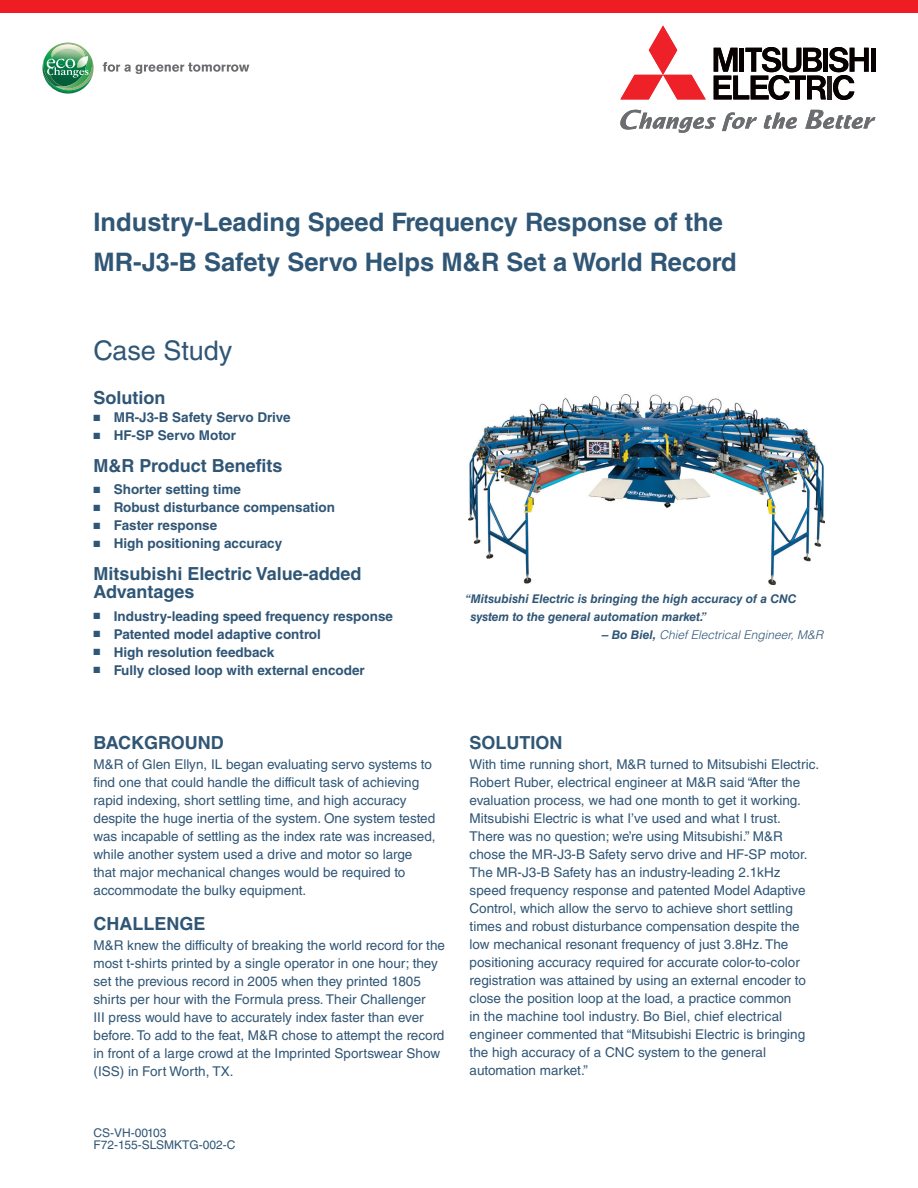
<style>
.page{position:relative;width:918px;height:1188px;background:#fff}
.page>*{position:absolute;margin:0;border:0;box-sizing:border-box;transform-origin:0 0}
.t1{font:27px "Helvetica LT Std";color:#305676}
._01_Heading_1_Produc{font:700 25.5px/40.5px "Helvetica LT Std";color:#305676}
._01_Heading_3_PMS_29{font:700 18px/18px "Helvetica LT Std";color:#305676}
._01_Heading_Secondar{font:700 18px "Helvetica LT Std";color:#305676}
._02_Body{font:13.5px/18px "Helvetica LT Std";color:#305676}
.t2{font:700 13.5px "Helvetica LT Std";color:#305676}
._03_Quote_Text{font:italic 700 12px/18px "Helvetica LT Std";color:#305676}
._03_Quote_Author_Pub{font:italic 300 12px "Helvetica LT Std";color:#305676}
._04_Address_Footer{font:12px "Helvetica LT Std";color:#305676}
.s1{font-weight:700}
</style>
<div class="page">
<div style="left:0;top:0;width:918px;height:13px;background:#ee1d23"></div>
<img style="left:468px;top:394px;width:356px;height:191px">
<svg style="left:103px;top:62px;width:146px;height:12px"></svg>
<svg style="left:43px;top:43px;width:51px;height:51px"></svg>
<svg style="left:805px;top:110px;width:70px;height:19px"></svg>
<svg style="left:764px;top:113px;width:33px;height:16px"></svg>
<svg style="left:722px;top:112px;width:35px;height:19px"></svg>
<svg style="left:620px;top:110px;width:96px;height:23px"></svg>
<hr style="left:871px;top:48px;width:4px;height:24px;background:#080101">
<svg style="left:714px;top:47px;width:155px;height:53px"></svg>
<svg style="left:620px;top:26px;width:86px;height:73px"></svg>
<p class="_01_Heading_1_Produc" style="left:94px;top:201px;width:645px">Industry-Leading Speed Frequency Response of the<br>MR-J3-B Safety Servo Helps M&amp;R Set a World Record</p>
<h1 class="t1" style="left:94px;top:334px;width:140px">Case Study</h1>
<p class="_01_Heading_3_PMS_29" style="left:94px;top:388px;width:73px">Solution</p>
<p class="t2" style="left:94px;top:409px;width:199px">■ MR-J3-B Safety Servo Drive</p>
<p class="t2" style="left:94px;top:427px;width:144px">■ HF-SP Servo Motor</p>
<p class="_01_Heading_3_PMS_29" style="left:94px;top:456px;width:190px">M&amp;R Product Benefits</p>
<p class="t2" style="left:94px;top:481px;width:149px">■ Shorter setting time</p>
<p class="t2" style="left:94px;top:499px;width:243px">■ Robust disturbance compensation</p>
<p class="t2" style="left:94px;top:517px;width:125px">■ Faster response</p>
<p class="t2" style="left:94px;top:535px;width:190px">■ High positioning accuracy</p>
<p class="_01_Heading_3_PMS_29" style="left:94px;top:564px;width:270px">Mitsubishi Electric Value-added<br>Advantages</p>
<p class="t2" style="left:94px;top:608px;width:301px">■ Industry-leading speed frequency response</p>
<p class="t2" style="left:94px;top:626px;width:229px">■ Patented model adaptive control</p>
<p class="t2" style="left:94px;top:644px;width:182px">■ High resolution feedback</p>
<p class="t2" style="left:94px;top:662px;width:273px">■ Fully closed loop with external encoder</p>
<p class="_03_Quote_Text" style="left:470px;top:589px;width:327px;text-indent:-5px">“Mitsubishi Electric is bringing the high accuracy of a CNC system to the general automation market.”</p>
<p class="_03_Quote_Author_Pub" style="left:602px;top:627px;width:223px"><span class="s1">– Bo Biel,</span> Chief Electrical Engineer, M&amp;R</p>
<p class="_01_Heading_Secondar" style="left:94px;top:731px;width:132px">BACKGROUND</p>
<p class="_02_Body" style="left:94px;top:755px;width:344px">M&amp;R of Glen Ellyn, IL began evaluating servo systems to find one that could handle the difficult task of achieving rapid indexing, short settling time, and high accuracy despite the huge inertia of the system. One system tested was incapable of settling as the index rate was increased, while another system used a drive and motor so large that major mechanical changes would be required to accommodate the bulky equipment.</p>
<p class="_01_Heading_Secondar" style="left:94px;top:912px;width:113px">CHALLENGE</p>
<p class="_02_Body" style="left:94px;top:936px;width:353px">M&amp;R knew the difficulty of breaking the world record for the most t-shirts printed by a single operator in one hour; they set the previous record in 2005 when they printed 1805 shirts per hour with the Formula press. Their Challenger<br>III press would have to accurately index faster than ever before. To add to the feat, M&amp;R chose to attempt the record in front of a large crowd at the Imprinted Sportswear Show (ISS) in Fort Worth, TX.</p>
<p class="_04_Address_Footer" style="left:94px;top:1126px;width:75px">CS-VH-00103</p>
<p class="_04_Address_Footer" style="left:94px;top:1138px;width:144px">F72-155-SLSMKTG-002-C</p>
<p class="_01_Heading_Secondar" style="left:470px;top:731px;width:95px">SOLUTION</p>
<p class="_02_Body" style="left:470px;top:755px;width:351px">With time running short, M&amp;R turned to Mitsubishi Electric.<br>Robert Ruber, electrical engineer at M&amp;R said “After the evaluation process, we had one month to get it working.<br>Mitsubishi Electric is what I’ve used and what I trust.<br>There was no question; we’re using Mitsubishi.” M&amp;R chose the MR-J3-B Safety servo drive and HF-SP motor.<br>The MR-J3-B Safety has an industry-leading 2.1kHz speed frequency response and patented Model Adaptive Control, which allow the servo to achieve short settling times and robust disturbance compensation despite the low mechanical resonant frequency of just 3.8Hz. The positioning accuracy required for accurate color-to-color registration was attained by using an external encoder to close the position loop at the load, a practice common<br>in the machine tool industry. Bo Biel, chief electrical engineer commented that “Mitsubishi Electric is bringing the high accuracy of a CNC system to the general automation market.”</p>
</div>
